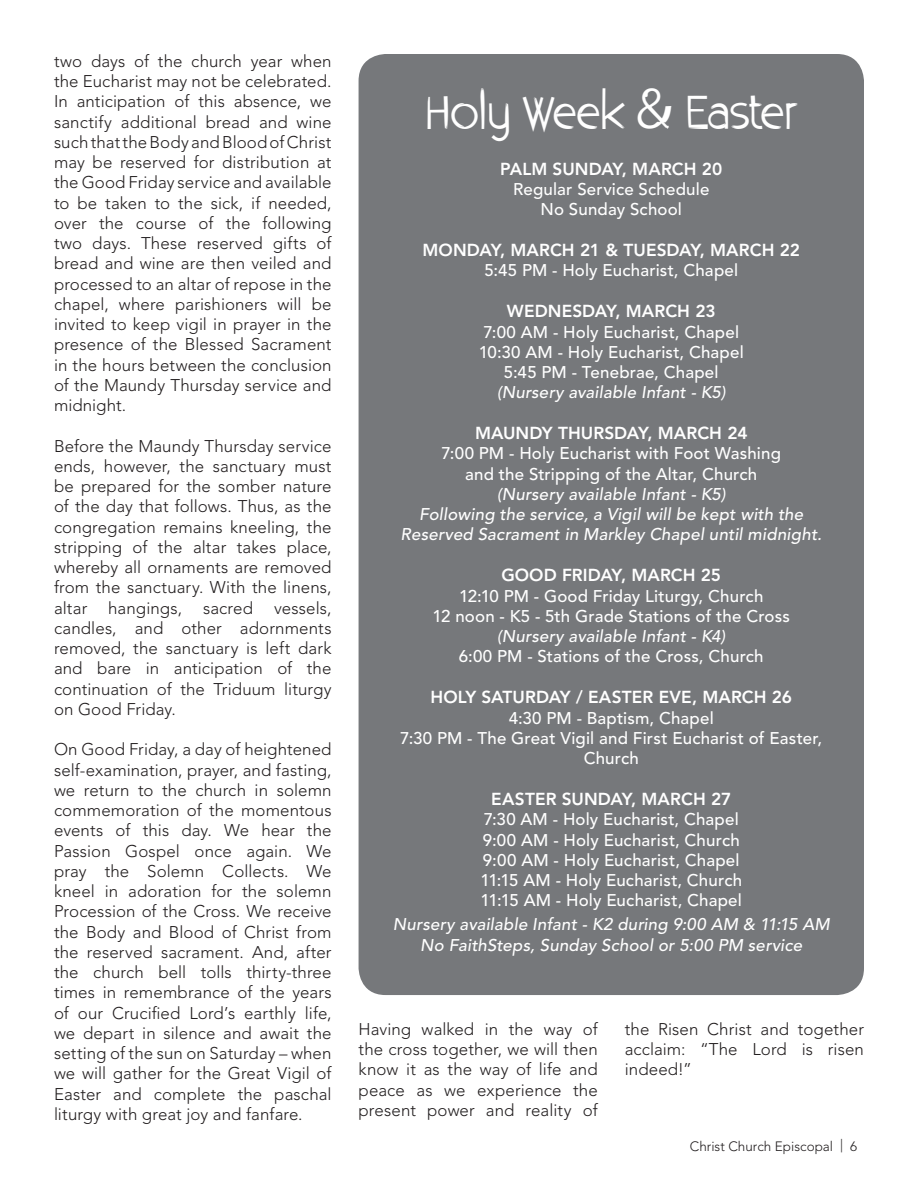
<style>
.page{position:relative;width:918px;height:1188px;background:#fff}
.page>*{position:absolute;margin:0;border:0;box-sizing:border-box;transform-origin:0 0}
.t1{font:46.5px "Aloha";letter-spacing:.005em;color:#fff}
.t2{font:800 17.25px "Avenir LT Std";letter-spacing:.005em;color:#fff}
.t3{font:300 16.8px/20.2px "Avenir LT Std";letter-spacing:.005em;color:#231f20;text-align:justify}
.t4{font:500 16.8px/20.2px "Avenir LT Std";letter-spacing:.01em;color:#fff;text-align:center}
.t5{font:italic 500 16.8px "Avenir LT Std";letter-spacing:.01em;color:#fff}
.t6{font:300 13.5px "Avenir LT Std";color:#231f20}
</style>
<div class="page">
<div style="left:359px;top:54px;width:505px;height:941px;background:#76787b;border-radius:27px"></div>
<p class="t3" style="left:54px;top:51px;width:279px">two days of the church year when the Eucharist may not be celebrated.<br>In anticipation of this absence, we sanctify additional bread and wine such that the Body and Blood of Christ may be reserved for distribution at the Good Friday service and available to be taken to the sick, if needed, over the course of the following two days. These reserved gifts of bread and wine are then veiled and processed to an altar of repose in the chapel, where parishioners will be invited to keep vigil in prayer in the presence of the Blessed Sacrament in the hours between the conclusion of the Maundy Thursday service and midnight.</p>
<p class="t3" style="left:54px;top:436px;width:279px">Before the Maundy Thursday service ends, however, the sanctuary must be prepared for the somber nature of the day that follows. Thus, as the congregation remains kneeling, the stripping of the altar takes place, whereby all ornaments are removed from the sanctuary. With the linens, altar hangings, sacred vessels, candles, and other adornments removed, the sanctuary is left dark and bare in anticipation of the continuation of the Triduum liturgy on Good Friday.</p>
<p class="t3" style="left:54px;top:739px;width:279px">On Good Friday, a day of heightened self-examination, prayer, and fasting, we return to the church in solemn commemoration of the momentous events of this day. We hear the Passion Gospel once again. We pray the Solemn Collects. We kneel in adoration for the solemn Procession of the Cross. We receive the Body and Blood of Christ from the reserved sacrament. And, after the church bell tolls thirty-three times in remembrance of the years of our Crucified Lord’s earthly life, we depart in silence and await the setting of the sun on Saturday – when we will gather for the Great Vigil of Easter and complete the paschal liturgy with great joy and fanfare.</p>
<p class="t1" style="left:425px;top:77px;width:373px">Holy Week &amp; Easter</p>
<p class="t2" style="left:500px;top:158px;width:223px">PALM SUNDAY, MARCH 20</p>
<p class="t4" style="left:513px;top:179px;width:198px">Regular Service Schedule</p>
<p class="t4" style="left:541px;top:200px;width:143px">No Sunday School</p>
<p class="t2" style="left:423px;top:240px;width:379px">MONDAY, MARCH 21 &amp; TUESDAY, MARCH 22</p>
<p class="t4" style="left:484px;top:261px;width:255px">5:45 PM - Holy Eucharist, Chapel</p>
<p class="t2" style="left:507px;top:301px;width:210px">WEDNESDAY, MARCH 23</p>
<p class="t4" style="left:483px;top:322px;width:257px">7:00 AM - Holy Eucharist, Chapel</p>
<p class="t4" style="left:479px;top:342px;width:267px">10:30 AM - Holy Eucharist, Chapel</p>
<p class="t4" style="left:504px;top:363px;width:216px">5:45 PM - Tenebrae, Chapel</p>
<p class="t5" style="left:497px;top:383px;width:230px">(Nursery available Infant - K5)</p>
<p class="t2" style="left:475px;top:423px;width:274px">MAUNDY THURSDAY, MARCH 24</p>
<p class="t4" style="left:442px;top:444px;width:341px">7:00 PM - Holy Eucharist with Foot Washing</p>
<p class="t4" style="left:465px;top:464px;width:294px">and the Stripping of the Altar, Church</p>
<p class="t5" style="left:497px;top:484px;width:230px">(Nursery available Infant - K5)</p>
<p class="t5" style="left:419px;top:505px;width:385px">Following the service, a Vigil will be kept with the</p>
<p class="t5" style="left:401px;top:525px;width:423px">Reserved Sacrament in Markley Chapel until midnight.</p>
<p class="t2" style="left:501px;top:565px;width:221px">GOOD FRIDAY, MARCH 25</p>
<p class="t4" style="left:459px;top:586px;width:306px">12:10 PM - Good Friday Liturgy, Church</p>
<p class="t4" style="left:433px;top:606px;width:359px">12 noon - K5 - 5th Grade Stations of the Cross</p>
<p class="t5" style="left:497px;top:627px;width:230px">(Nursery available Infant - K4)</p>
<p class="t4" style="left:459px;top:647px;width:306px">6:00 PM - Stations of the Cross, Church</p>
<p class="t2" style="left:430px;top:687px;width:363px">HOLY SATURDAY / EASTER EVE, MARCH 26</p>
<p class="t4" style="left:509px;top:708px;width:207px">4:30 PM - Baptism, Chapel</p>
<p class="t4" style="left:400px;top:728px;width:423px">7:30 PM - The Great Vigil and First Eucharist of Easter,<br>Church</p>
<p class="t2" style="left:491px;top:789px;width:242px">EASTER SUNDAY, MARCH 27</p>
<p class="t4" style="left:484px;top:810px;width:257px">7:30 AM - Holy Eucharist, Chapel</p>
<p class="t4" style="left:483px;top:830px;width:259px">9:00 AM - Holy Eucharist, Church</p>
<p class="t4" style="left:483px;top:850px;width:258px">9:00 AM - Holy Eucharist, Chapel</p>
<p class="t4" style="left:480px;top:871px;width:263px">11:15 AM - Holy Eucharist, Church</p>
<p class="t4" style="left:481px;top:891px;width:263px">11:15 AM - Holy Eucharist, Chapel</p>
<p class="t5" style="left:393px;top:915px;width:438px">Nursery available Infant - K2 during 9:00 AM &amp; 11:15 AM</p>
<p class="t5" style="left:420px;top:935px;width:383px">No FaithSteps, Sunday School or 5:00 PM service</p>
<p class="t3" style="left:359px;top:1019px;width:241px">Having walked in the way of the cross together, we will then know it as the way of life and peace as we experience the present power and reality of</p>
<p class="t3" style="left:625px;top:1019px;width:241px">the Risen Christ and together acclaim: “The Lord is risen indeed!”</p>
<p class="t6" style="left:690px;top:1138px;width:169px">Christ Church Episcopal | 6</p>
</div>
